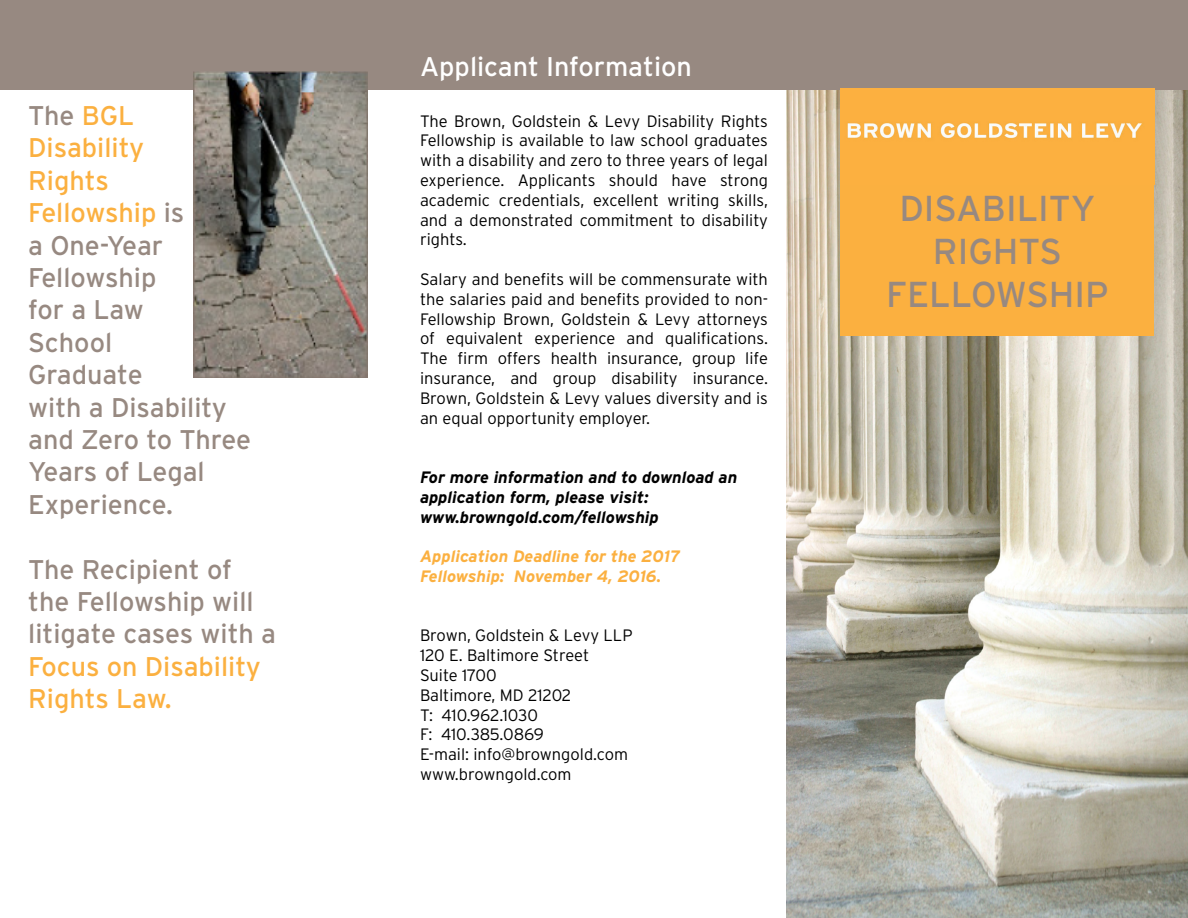
<style>
.page{position:relative;width:1188px;height:918px;background:#fff}
.page>*{position:absolute;margin:0;border:0;box-sizing:border-box;transform-origin:0 0}
.t1{font:36px/43.2px "Interstate";color:#978981;text-align:center}
.t2{font:27px/32.4px "Interstate";color:#978981}
.t3{font:27px/32.4px "Interstate";color:#fbb040}
.t4{font:27px "Interstate";color:#fff}
.t5{font:300 16.5px/19.8px "Interstate";color:#000;text-align:justify}
.t6{font:italic 700 16.5px/19.8px "Interstate";color:#000}
.t7{font:italic 700 16.5px/19.8px "Interstate";color:#fbb040}
.s1{color:#fbb040}
</style>
<div class="page">
<img style="left:786px;top:90px;width:402px;height:828px">
<div style="left:0;top:0;width:1188px;height:90px;background:#978981"></div>
<img style="left:194px;top:71px;width:174px;height:307px">
<div style="left:841px;top:88px;width:313px;height:151px;background:#fbb040"></div>
<img style="left:847px;top:123px;width:295px;height:16px">
<div style="left:841px;top:192px;width:313px;height:144px;background:#fbb040"></div>
<p class="t2" style="left:28px;top:99px;width:225px">The <span class="s1">BGL<br>Disability<br>Rights<br>Fellowship</span> is<br>a One-Year<br>Fellowship<br>for a Law<br>School<br>Graduate<br>with a Disability and Zero to Three<br>Years of Legal<br>Experience.</p>
<p class="t2" style="left:28px;top:553px;width:249px">The Recipient of the Fellowship will litigate cases with a</p>
<p class="t3" style="left:28px;top:650px;width:234px">Focus on Disability<br>Rights Law.</p>
<p class="t4" style="left:420px;top:50px;width:273px">Applicant Information</p>
<p class="t5" style="left:420px;top:111px;width:350px">The Brown, Goldstein &amp; Levy Disability Rights Fellowship is available to law school graduates with a disability and zero to three years of legal experience. Applicants should have strong academic credentials, excellent writing skills, and a demonstrated commitment to disability rights.</p>
<p class="t5" style="left:420px;top:269px;width:350px">Salary and benefits will be commensurate with the salaries paid and benefits provided to non-Fellowship Brown, Goldstein &amp; Levy attorneys of equivalent experience and qualifications.<br>The firm offers health insurance, group life insurance, and group disability insurance.<br>Brown, Goldstein &amp; Levy values diversity and is an equal opportunity employer.</p>
<p class="t6" style="left:420px;top:467px;width:319px">For more information and to download an application form, please visit: www.browngold.com/fellowship</p>
<p class="t7" style="left:420px;top:546px;width:262px">Application Deadline for the 2017<br>Fellowship: November 4, 2016.</p>
<p class="t5" style="left:420px;top:626px;width:214px;text-align:left">Brown, Goldstein &amp; Levy LLP<br>120 E. Baltimore Street<br>Suite 1700<br>Baltimore, MD 21202</p>
<p class="t5" style="left:420px;top:705px;width:119px">T: 410.962.1030</p>
<p class="t5" style="left:420px;top:725px;width:210px;text-align:left">F: 410.385.0869<br>E-mail: info@browngold.com www.browngold.com</p>
<p class="t1" style="left:886px;top:186px;width:224px">DISABILITY<br>RIGHTS<br>FELLOWSHIP</p>
</div>
